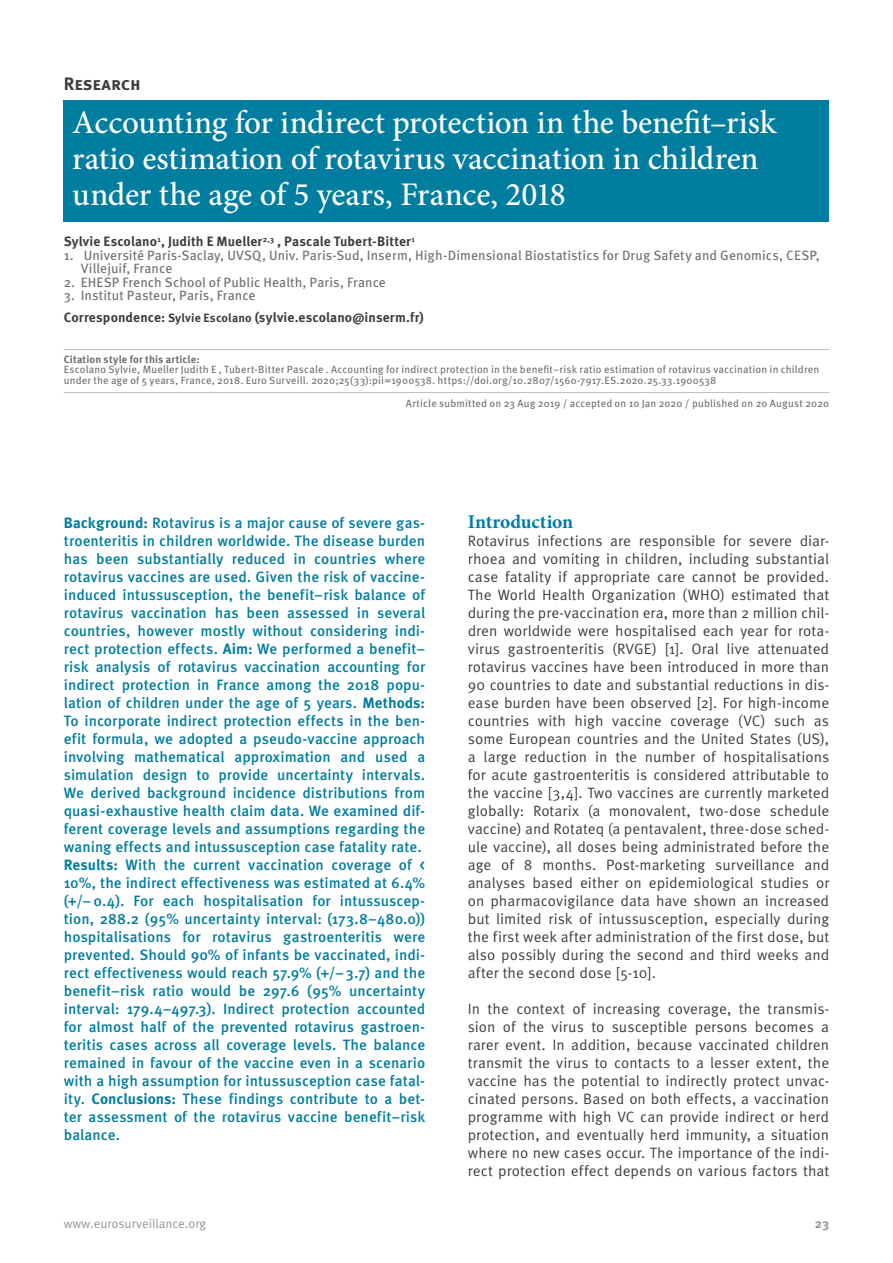
<style>
.page{position:relative;width:893px;height:1263px;background:#fff}
.page>*{position:absolute;margin:0;border:0;box-sizing:border-box;transform-origin:0 0}
.t1{font:500 33px/36px "Minion Pro";letter-spacing:-.005em;color:#fff}
.t2{font:700 19.5px "Minion Pro";letter-spacing:-.005em;color:#007d9f}
.t3{font:700 18px "Meta Pro";letter-spacing:-.005em;color:#3e3e3f}
.t4{font:15px/18px "Meta Pro";letter-spacing:.005em;color:#3e3e3f;text-align:justify}
.t5{font:500 15px/18px "Meta Pro";letter-spacing:.005em;color:#007d9f}
.t6{font:13.5px/13.5px "Meta Pro";letter-spacing:.005em;color:#6c6d70}
.t7{font:700 13.5px/22px "Meta Pro";letter-spacing:.005em;color:#3e3e3f}
.t8{font:12.75px "Meta Pro";color:#939598}
.t9{font:700 12.75px "Meta Pro";color:#939598}
.t10{font:10.5px/10.5px "Meta Pro";letter-spacing:.015em;color:#6c6d70}
.t11{font:700 10.5px "Meta Pro";letter-spacing:.015em;color:#6c6d70}
.s1{font-weight:400;color:#6c6d70}
.s2{font-size:12px}
.s3{font-weight:700}
</style>
<div class="page">
<hr style="left:64px;top:349px;width:765px;height:1px;background:#bcbdc0">
<hr style="left:64px;top:392px;width:765px;height:1px;background:#bcbdc0">
<div style="left:64px;top:100px;width:765px;height:122px;background:#007d9f"></div>
<p class="t3" style="left:64px;top:72px;width:79px">Research</p>
<h1 class="t1" style="left:72px;top:104px;width:706px">Accounting for indirect protection in the benefit–risk ratio estimation of rotavirus vaccination in children under the age of 5 years, France, 2018</h1>
<p class="t7" style="left:64px;top:231px;width:353px">Sylvie Escolano<sup>1</sup>, Judith E Mueller<sup>2,3</sup> , Pascale Tubert-Bitter<sup>1</sup></p>
<p class="t6" style="left:81px;top:249px;width:740px;text-indent:-17px">1. Université Paris-Saclay, UVSQ, Univ. Paris-Sud, Inserm, High-Dimensional Biostatistics for Drug Safety and Genomics, CESP,<br>Villejuif, France</p>
<p class="t6" style="left:64px;top:276px;width:324px">2. EHESP French School of Public Health, Paris, France</p>
<p class="t7" style="left:64px;top:285px;width:362px"><span class="s1">3. Institut Pasteur, Paris, France<br></span>Correspondence: <span class="s2">Sylvie Escolano</span> (sylvie.escolano@inserm.fr)</p>
<p class="t11" style="left:64px;top:352px;width:137px">Citation style for this article:</p>
<p class="t10" style="left:64px;top:365px;width:757px">Escolano Sylvie, Mueller Judith E , Tubert-Bitter Pascale . Accounting for indirect protection in the benefit–risk ratio estimation of rotavirus vaccination in children under the age of 5 years, France, 2018. Euro Surveill. 2020;25(33):pii=1900538. https://doi.org/10.2807/1560-7917.ES.2020.25.33.1900538</p>
<p class="t10" style="left:406px;top:398px;width:425px">Article submitted on 23 Aug 2019 / accepted on 10 Jan 2020 / published on 20 August 2020</p>
<p class="t5" style="left:64px;top:514px;width:363px"><span class="s3">Background:</span> Rotavirus is a major cause of severe gas&shy;troenteritis in children worldwide. The disease burden has been substantially reduced in countries where rotavirus vaccines are used. Given the risk of vaccine&shy;induced intussusception, the benefit–risk balance of rotavirus vaccination has been assessed in several countries, however mostly without considering indi&shy;rect protection effects. <span class="s3">Aim:</span> We performed a benefit– risk analysis of rotavirus vaccination accounting for indirect protection in France among the 2018 popu&shy;lation of children under the age of 5 years. <span class="s3">Methods:<br></span>To incorporate indirect protection effects in the ben&shy;efit formula, we adopted a pseudo-vaccine approach involving mathematical approximation and used a simulation design to provide uncertainty intervals.<br>We derived background incidence distributions from quasi-exhaustive health claim data. We examined dif&shy;ferent coverage levels and assumptions regarding the waning effects and intussusception case fatality rate.<br><span class="s3">Results:</span> With the current vaccination coverage of &lt; 10%, the indirect effectiveness was estimated at 6.4% (+/−0.4). For each hospitalisation for intussuscep&shy;tion, 288.2 (95% uncertainty interval: (173.8–480.0)) hospitalisations for rotavirus gastroenteritis were prevented. Should 90% of infants be vaccinated, indi&shy;rect effectiveness would reach 57.9% (+/−3.7) and the benefit–risk ratio would be 297.6 (95% uncertainty interval: 179.4–497.3). Indirect protection accounted for almost half of the prevented rotavirus gastroen&shy;teritis cases across all coverage levels. The balance remained in favour of the vaccine even in a scenario with a high assumption for intussusception case fatal&shy;ity. <span class="s3">Conclusions:</span> These findings contribute to a bet&shy;ter assessment of the rotavirus vaccine benefit–risk balance.</p>
<h2 class="t2" style="left:468px;top:508px;width:107px">Introduction</h2>
<p class="t4" style="left:468px;top:532px;width:363px">Rotavirus infections are responsible for severe diar&shy;rhoea and vomiting in children, including substantial case fatality if appropriate care cannot be provided.<br>The World Health Organization (WHO) estimated that during the pre-vaccination era, more than 2 million chil&shy;dren worldwide were hospitalised each year for rota&shy;virus gastroenteritis (RVGE) [1]. Oral live attenuated rotavirus vaccines have been introduced in more than 90 countries to date and substantial reductions in dis&shy;ease burden have been observed [2]. For high-income countries with high vaccine coverage (VC) such as some European countries and the United States (US), a large reduction in the number of hospitalisations for acute gastroenteritis is considered attributable to the vaccine [3,4]. Two vaccines are currently marketed globally: Rotarix (a monovalent, two-dose schedule vaccine) and Rotateq (a pentavalent, three-dose sched&shy;ule vaccine), all doses being administrated before the age of 8 months. Post-marketing surveillance and analyses based either on epidemiological studies or on pharmacovigilance data have shown an increased but limited risk of intussusception, especially during the first week after administration of the first dose, but also possibly during the second and third weeks and after the second dose [5-10].</p>
<p class="t4" style="left:468px;top:1000px;width:363px">In the context of increasing coverage, the transmis&shy;sion of the virus to susceptible persons becomes a rarer event. In addition, because vaccinated children transmit the virus to contacts to a lesser extent, the vaccine has the potential to indirectly protect unvac&shy;cinated persons. Based on both effects, a vaccination programme with high VC can provide indirect or herd protection, and eventually herd immunity, a situation where no new cases occur. The importance of the indi&shy;rect protection effect depends on various factors that</p>
<p class="t8" style="left:64px;top:1215px;width:144px">www.eurosurveillance.org</p>
<p class="t9" style="left:815px;top:1215px;width:16px">23</p>
</div>
